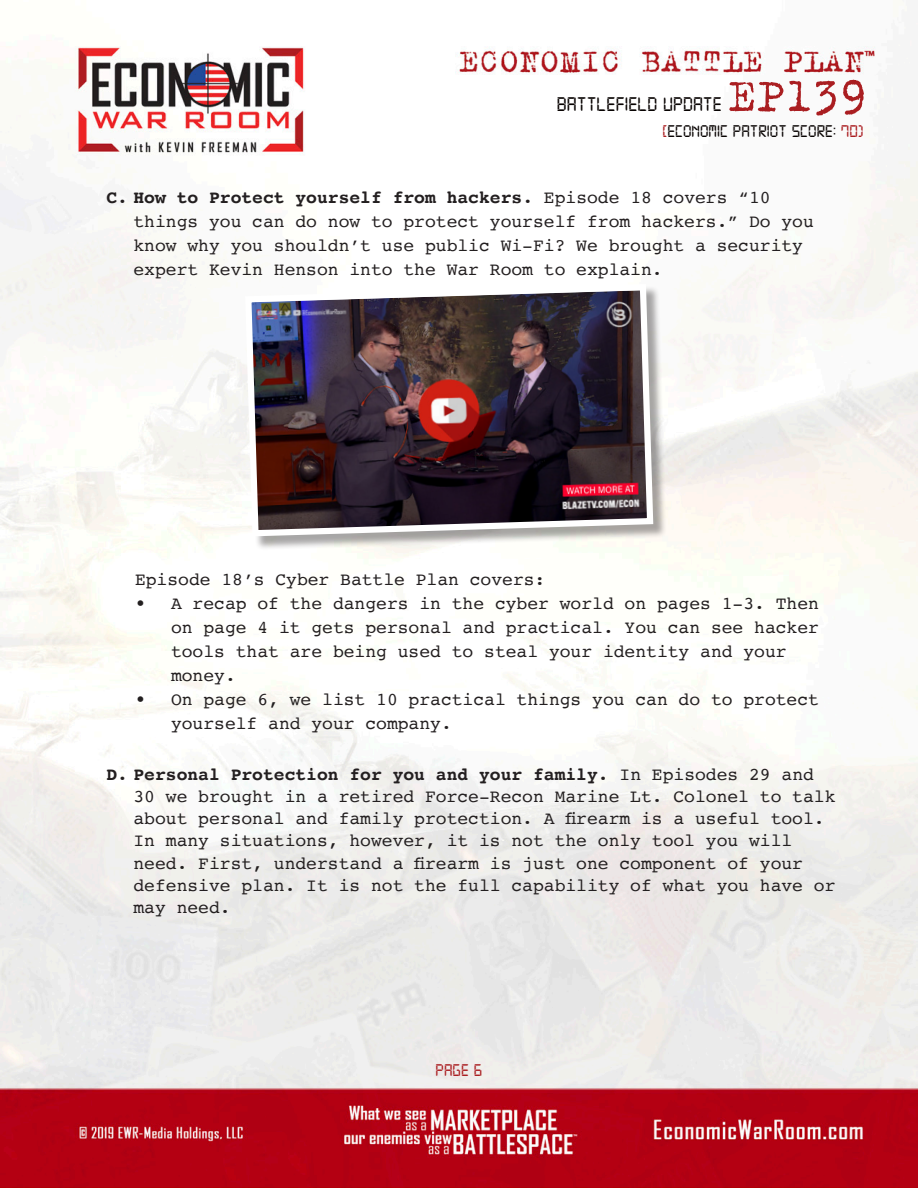
<style>
.page{position:relative;width:918px;height:1188px;background:#fff}
.page>*{position:absolute;margin:0;border:0;box-sizing:border-box;transform-origin:0 0}
.t1{font:51px "Trixie";color:#aa1e21}
.t2{font:21px "Digital 7";color:#080302}
.Main_Body{font:18px/24px "Courier";color:#231f20}
.t3{font:18px "Digital 7";color:#080302}
.t4{font:18px "Digital 7";color:#aa1e21}
.s1{color:#aa1e21}
.s2{font-weight:700}
</style>
<div class="page">
<img style="left:0;top:35px;width:918px;height:1153px">
<div style="left:247px;top:286px;width:420px;height:264px;background:#231f20;opacity:.4"></div>
<img style="left:242px;top:281px;width:414px;height:259px">
<h1 class="t1" style="left:728px;top:62px;width:142px">EP139</h1>
<p class="t3" style="left:662px;top:123px;width:203px"><span class="s1">[</span>ECONOMIC PATRIOT SCORE: <span class="s1">70)</span></p>
<p class="t2" style="left:557px;top:95px;width:167px">BATTLEFIELD UPDATE</p>
<p class="Main_Body" style="left:134px;top:184px;width:682px;text-indent:-27px"><span class="s2">C. How to Protect yourself from hackers.</span> Episode 18 covers “10 things you can do now to protect yourself from hackers.” Do you know why you shouldn’t use public Wi-Fi? We brought a security expert Kevin Henson into the War Room to explain.</p>
<p class="Main_Body" style="left:135px;top:567px;width:412px">Episode 18’s Cyber Battle Plan covers:</p>
<p class="Main_Body" style="left:171px;top:591px;width:650px;text-indent:-36px">• A recap of the dangers in the cyber world on pages 1-3. Then on page 4 it gets personal and practical. You can see hacker tools that are being used to steal your identity and your money.</p>
<p class="Main_Body" style="left:171px;top:687px;width:650px;text-indent:-36px">• On page 6, we list 10 practical things you can do to protect yourself and your company.</p>
<p class="Main_Body" style="left:134px;top:763px;width:703px;line-height:22.2px;text-indent:-27px"><span class="s2">D. Personal Protection for you and your family.</span> In Episodes 29 and 30 we brought in a retired Force-Recon Marine Lt. Colonel to talk about personal and family protection. A firearm is a useful tool.<br>In many situations, however, it is not the only tool you will need. First, understand a firearm is just one component of your defensive plan. It is not the full capability of what you have or may need.</p>
<p class="t4" style="left:436px;top:1062px;width:48px">PAGE 6</p>
</div>
